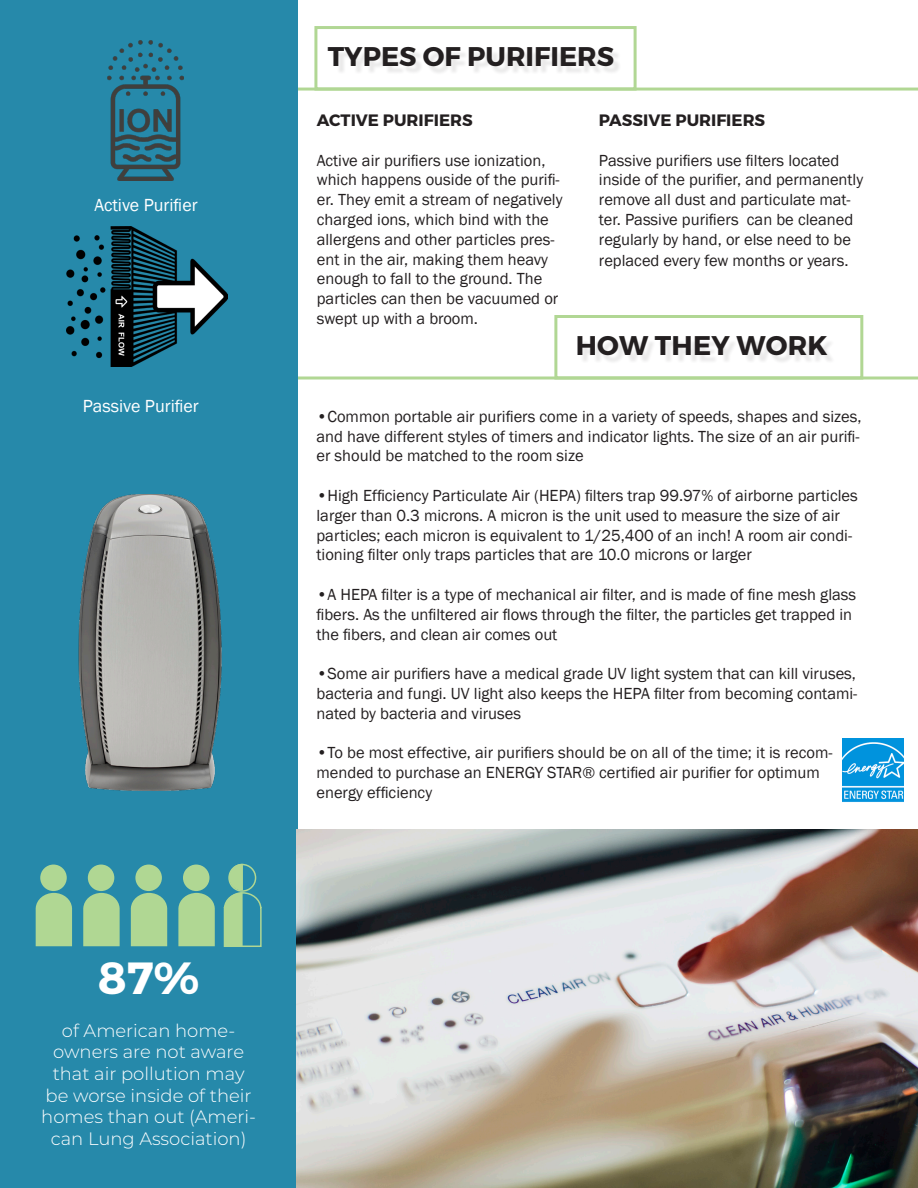
<style>
.page{position:relative;width:918px;height:1188px;background:#fff}
.page>*{position:absolute;margin:0;border:0;box-sizing:border-box;transform-origin:0 0}
.t1{font:700 45px "Montserrat";color:#fff}
.t2{font:700 27px "Montserrat";color:#231f20}
.t3{font:300 18px/21.6px "Montserrat";color:#fff;text-align:center}
.t4{font:18px "Franklin Gothic";color:#fff}
.t5{font:16.5px/19.8px "Franklin Gothic";color:#231f20}
.t6{font:700 16.5px "Montserrat";color:#231f20}
</style>
<div class="page">
<div style="left:554px;top:315px;width:309px;height:65px;border:3px solid #b1d794"></div>
<div style="left:580px;top:339px;width:256px;height:25px;background:#f7f7f7"></div>
<svg style="left:297px;top:376px;width:621px;height:4px;background:#bedda7"></svg>
<hr style="left:273px;top:88px;width:645px;height:3px;background:#b1d794">
<div style="left:314px;top:26px;width:323px;height:65px;border:3px solid #b1d794"></div>
<div style="left:331px;top:50px;width:291px;height:25px;background:#f7f7f7"></div>
<div style="left:0;top:0;width:297px;height:1188px;background:#2689aa"></div>
<svg style="left:36px;top:893px;width:36px;height:53px;background:#a7d294"></svg>
<div style="left:40px;top:865px;width:27px;height:26px;background:#b0d793;border-radius:50%"></div>
<svg style="left:178px;top:893px;width:37px;height:53px;background:#a5d094"></svg>
<div style="left:183px;top:865px;width:26px;height:26px;background:#b0d793;border-radius:50%"></div>
<svg style="left:131px;top:893px;width:36px;height:53px;background:#a7d294"></svg>
<div style="left:135px;top:865px;width:27px;height:26px;background:#b0d793;border-radius:50%"></div>
<svg style="left:83px;top:893px;width:37px;height:53px;background:#a5d094"></svg>
<div style="left:88px;top:865px;width:26px;height:26px;background:#b0d793;border-radius:50%"></div>
<svg style="left:223px;top:864px;width:39px;height:83px"></svg>
<img style="left:66px;top:227px;width:161px;height:140px">
<img style="left:107px;top:41px;width:76px;height:140px">
<img style="left:296px;top:829px;width:622px;height:359px">
<img style="left:78px;top:494px;width:144px;height:297px">
<img style="left:842px;top:738px;width:62px;height:64px">
<p class="t4" style="left:95px;top:194px;width:105px">Active Purifier</p>
<p class="t4" style="left:83px;top:395px;width:117px">Passive Purifier</p>
<p class="t2" style="left:328px;top:40px;width:288px">TYPES OF PURIFIERS</p>
<p class="t6" style="left:317px;top:110px;width:157px">ACTIVE PURIFIERS</p>
<p class="t5" style="left:317px;top:151px;width:247px">Active air purifiers use ionization, which happens ouside of the purifi&shy;er. They emit a stream of negatively charged ions, which bind with the allergens and other particles pres&shy;ent in the air, making them heavy enough to fall to the ground. The particles can then be vacuumed or swept up with a broom.</p>
<p class="t6" style="left:599px;top:110px;width:168px">PASSIVE PURIFIERS</p>
<p class="t5" style="left:599px;top:151px;width:266px">Passive purifiers use filters located inside of the purifier, and permanently remove all dust and particulate mat&shy;ter. Passive purifiers can be cleaned regularly by hand, or else need to be</p>
<p class="t5" style="left:599px;top:251px;width:251px">replaced every few months or years.</p>
<p class="t2" style="left:576px;top:329px;width:253px">HOW THEY WORK</p>
<p class="t5" style="left:316px;top:407px;width:547px;text-align:justify">•Common portable air purifiers come in a variety of speeds, shapes and sizes, and have different styles of timers and indicator lights. The size of an air purifi&shy;er should be matched to the room size</p>
<p class="t5" style="left:316px;top:486px;width:543px">•High Efficiency Particulate Air (HEPA) filters trap 99.97% of airborne particles larger than 0.3 microns. A micron is the unit used to measure the size of air particles; each micron is equivalent to 1/25,400 of an inch! A room air condi&shy;tioning filter only traps particles that are 10.0 microns or larger</p>
<p class="t5" style="left:316px;top:585px;width:541px">•A HEPA filter is a type of mechanical air filter, and is made of fine mesh glass fibers. As the unfiltered air flows through the filter, the particles get trapped in the fibers, and clean air comes out</p>
<p class="t5" style="left:316px;top:664px;width:542px;text-align:justify">•Some air purifiers have a medical grade UV light system that can kill viruses, bacteria and fungi. UV light also keeps the HEPA filter from becoming contami&shy;nated by bacteria and viruses</p>
<p class="t5" style="left:316px;top:743px;width:518px">•To be most effective, air purifiers should be on all of the time; it is recom&shy;mended to purchase an ENERGY STAR® certified air purifier for optimum energy efficiency</p>
<p class="t1" style="left:98px;top:950px;width:103px">87%</p>
<p class="t3" style="left:41px;top:1019px;width:216px">of American home&shy;owners are not aware that air pollution may be worse inside of their homes than out (Ameri&shy;can Lung Association)</p>
</div>
